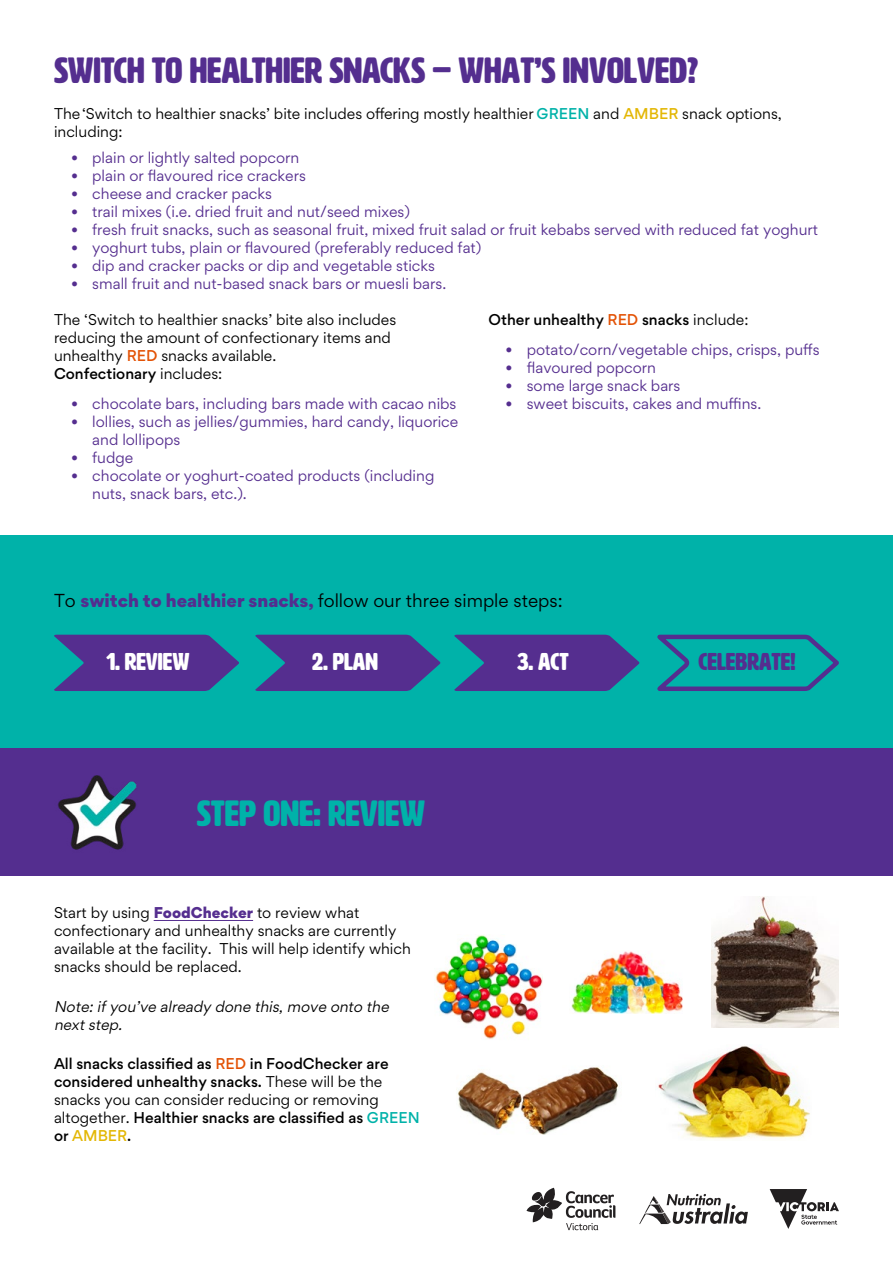
<style>
.page{position:relative;width:893px;height:1263px;background:#fff}
.page>*{position:absolute;margin:0;border:0;box-sizing:border-box;transform-origin:0 0}
.t1{font:36px "HWT Artz";letter-spacing:-.005em;color:#542e8f}
.t2{font:36px "HWT Artz";color:#00b2a9}
.t3{font:24px "HWT Artz";color:#fff}
.t4{font:24px "HWT Artz";color:#552e8f}
.t5{font:18px "Gordita";color:#000}
.t6{font:15px/18px "Gordita";color:#552e8f}
.t7{font:15px/18px "Gordita";color:#000}
.t8{font:500 15px/18px "Gordita";color:#000}
.t9{font:italic 15px/18px "Gordita";color:#000}
.s1{font-weight:500;color:#00b2a9}
.s2{font-weight:500;color:#e3b705}
.s3{font-weight:500;color:#e35205}
.s4{font-weight:500}
.s5{color:#e35205}
.s6{font-weight:400}
.s7{font-weight:900;color:#542e8f}
.s8{font-weight:900;color:#552e8f}
.s9{color:#00b2a9}
.s10{color:#e3b705}
</style>
<div class="page">
<svg style="left:526px;top:1188px;width:89px;height:42px"></svg>
<svg style="left:639px;top:1194px;width:109px;height:30px"></svg>
<svg style="left:770px;top:1189px;width:69px;height:40px"></svg>
<div style="left:0;top:535px;width:893px;height:213px;background:#00b2a9"></div>
<svg style="left:54px;top:635px;width:586px;height:56px"></svg>
<svg style="left:657px;top:634px;width:182px;height:57px"></svg>
<div style="left:0;top:748px;width:893px;height:127px;background:#542e8f"></div>
<img style="left:58px;top:775px;width:79px;height:75px">
<hr style="left:154px;top:920px;width:99px;height:1px;background:#552e8f">
<img style="left:712px;top:896px;width:127px;height:132px">
<img style="left:456px;top:1067px;width:163px;height:67px">
<img style="left:571px;top:951px;width:111px;height:63px">
<img style="left:658px;top:1046px;width:152px;height:94px">
<img style="left:435px;top:935px;width:107px;height:104px">
<h1 class="t1" style="left:54px;top:51px;width:646px">SWITCH TO HEALTHIER SNACKS – WHAT’S INVOLVED?</h1>
<p class="t7" style="left:54px;top:104px;width:729px">The ‘Switch to healthier snacks’ bite includes offering mostly healthier <span class="s1">GREEN</span> and <span class="s2">AMBER</span> snack options, including:</p>
<p class="t6" style="left:71px;top:149px;width:230px">• plain or lightly salted popcorn</p>
<p class="t6" style="left:71px;top:167px;width:236px">• plain or flavoured rice crackers</p>
<p class="t6" style="left:71px;top:185px;width:202px">• cheese and cracker packs</p>
<p class="t6" style="left:71px;top:203px;width:340px">• trail mixes (i.e. dried fruit and nut/seed mixes)</p>
<p class="t6" style="left:71px;top:221px;width:749px">• fresh fruit snacks, such as seasonal fruit, mixed fruit salad or fruit kebabs served with reduced fat yoghurt</p>
<p class="t6" style="left:71px;top:239px;width:412px">• yoghurt tubs, plain or flavoured (preferably reduced fat)</p>
<p class="t6" style="left:71px;top:257px;width:365px">• dip and cracker packs or dip and vegetable sticks</p>
<p class="t6" style="left:71px;top:275px;width:377px">• small fruit and nut-based snack bars or muesli bars.</p>
<p class="t7" style="left:54px;top:311px;width:344px">The ‘Switch to healthier snacks’ bite also includes reducing the amount of confectionary items and unhealthy <span class="s3">RED</span> snacks available.<br><span class="s4">Confectionary</span> includes:</p>
<p class="t6" style="left:71px;top:395px;width:387px">• chocolate bars, including bars made with cacao nibs</p>
<p class="t6" style="left:92px;top:413px;width:368px;text-indent:-21px">• lollies, such as jellies/gummies, hard candy, liquorice and lollipops</p>
<p class="t6" style="left:71px;top:449px;width:64px">• fudge</p>
<p class="t6" style="left:92px;top:467px;width:344px;text-indent:-21px">• chocolate or yoghurt-coated products (including nuts, snack bars, etc.).</p>
<p class="t8" style="left:488px;top:311px;width:262px">Other unhealthy <span class="s5">RED</span> snacks <span class="s6">include:</span></p>
<p class="t6" style="left:505px;top:341px;width:316px">• potato/corn/vegetable chips, crisps, puffs</p>
<p class="t6" style="left:505px;top:359px;width:152px">• flavoured popcorn</p>
<p class="t6" style="left:505px;top:377px;width:176px">• some large snack bars</p>
<p class="t6" style="left:505px;top:395px;width:257px">• sweet biscuits, cakes and muffins.</p>
<p class="t5" style="left:54px;top:588px;width:510px">To <span class="s7">switch to healthier snacks,</span> follow our three simple steps:</p>
<h2 class="t3" style="left:106px;top:649px;width:85px">1. REVIEW</h2>
<h2 class="t3" style="left:312px;top:649px;width:67px">2. PLAN</h2>
<h2 class="t3" style="left:517px;top:649px;width:53px">3. ACT</h2>
<h2 class="t4" style="left:699px;top:649px;width:98px">CELEBRATE!</h2>
<h1 class="t2" style="left:197px;top:794px;width:230px">STEP ONE: REVIEW</h1>
<p class="t7" style="left:54px;top:903px;width:358px">Start by using <span class="s8">FoodChecker</span> to review what confectionary and unhealthy snacks are currently available at the facility. This will help identify which snacks should be replaced.</p>
<p class="t9" style="left:54px;top:997px;width:340px">Note:ifyou’ve already done this,move onto the nextstep.</p>
<p class="t8" style="left:54px;top:1055px;width:367px">All snacks classified as <span class="s5">RED</span> in FoodChecker are considered unhealthy snacks. <span class="s6">These will be the snacks you can consider reducing or removing altogether.</span> Healthier snacks are classified as <span class="s9">GREEN </span>or <span class="s10">AMBER</span>.</p>
</div>
